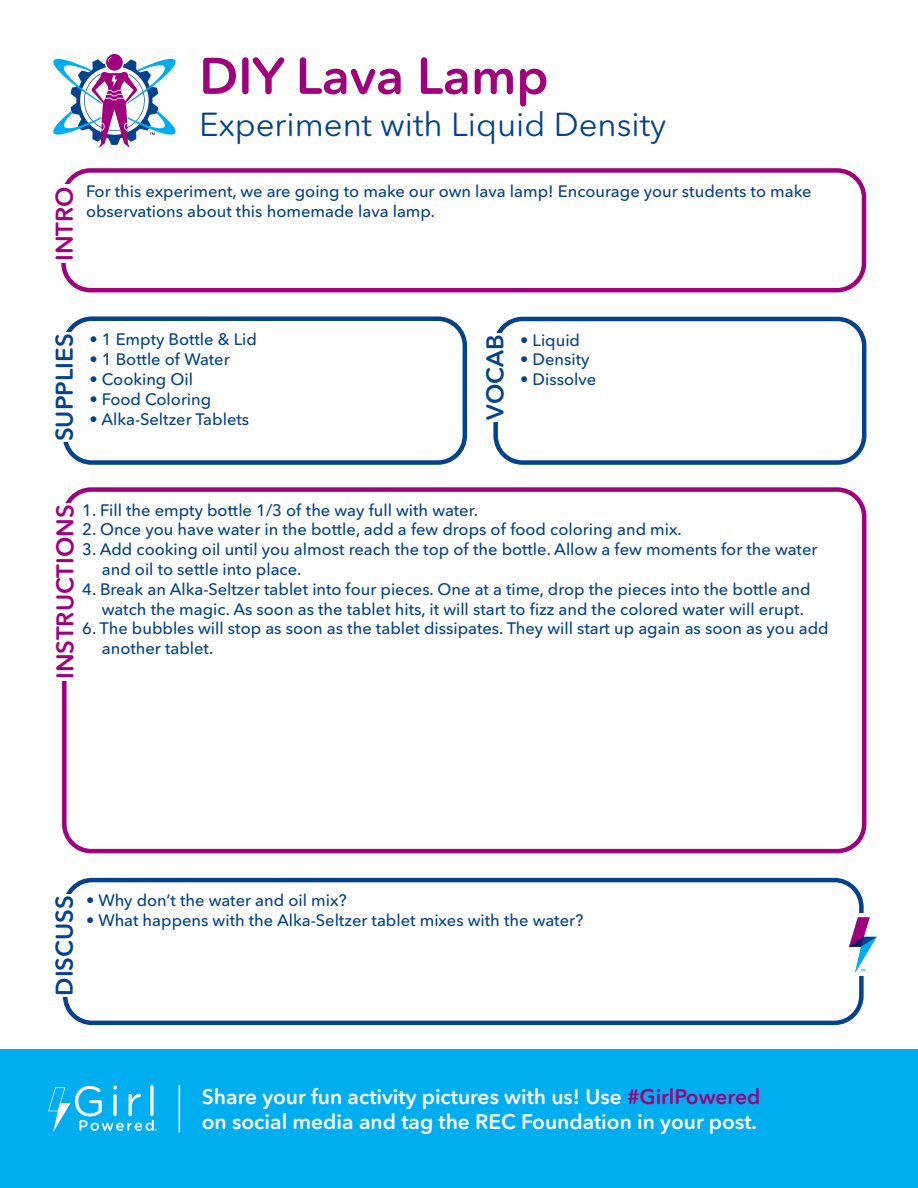
<style>
.page{position:relative;width:918px;height:1188px;background:#fff}
.page>*{position:absolute;margin:0;border:0;box-sizing:border-box;transform-origin:0 0}
.t1{font:600 51px "Avenir Next Rounded Std";color:#a1007d}
.t2{font:33px "Avenir Next Rounded Std";color:#05428c}
.t3{font:600 24px "Avenir Next Rounded Std";color:#05428c}
.t4{font:600 24px "Avenir Next Rounded Std";color:#a1007d}
.t5{font:600 21px/25.2px "Avenir Next Rounded Std";color:#fff}
.t6{font:500 16.5px/19.8px "Avenir Next Rounded Std";color:#05428c}
.s1{color:#a1007d}
</style>
<div class="page">
<svg style="left:53px;top:54px;width:123px;height:93px"></svg>
<div style="left:61px;top:168px;width:805px;height:124px;border:4px solid #a1007d;border-radius:27px"></div>
<div style="left:55px;top:185px;width:23px;height:78px;background:#fff"></div>
<div style="left:63px;top:316px;width:404px;height:149px;border:4px solid #05428c;border-radius:27px"></div>
<div style="left:54px;top:333px;width:21px;height:109px;background:#fff"></div>
<div style="left:62px;top:487px;width:804px;height:366px;border:4px solid #a1007d;border-radius:27px"></div>
<div style="left:54px;top:503px;width:21px;height:177px;background:#fff"></div>
<div style="left:63px;top:878px;width:801px;height:147px;border:4px solid #05428c;border-radius:27px"></div>
<div style="left:55px;top:894px;width:21px;height:103px;background:#fff"></div>
<div style="left:493px;top:317px;width:373px;height:148px;border:4px solid #05428c;border-radius:27px"></div>
<div style="left:484px;top:333px;width:21px;height:88px;background:#fff"></div>
<div style="left:0;top:1050px;width:918px;height:138px;background:#00aeef"></div>
<svg style="left:48px;top:1086px;width:109px;height:46px"></svg>
<hr style="left:179px;top:1085px;width:1px;height:47px;background:#fff">
<div style="left:847px;top:913px;width:32px;height:62px;background:#fff"></div>
<svg style="left:849px;top:917px;width:28px;height:57px"></svg>
<h1 class="t1" style="left:199px;top:45px;width:351px">DIY Lava Lamp</h1>
<h2 class="t2" style="left:199px;top:105px;width:469px">Experiment with Liquid Density</h2>
<h3 class="t4" style="left:50px;top:261px;width:76px;rotate:-90deg">INTRO</h3>
<p class="t6" style="left:86px;top:182px;width:727px">For this experiment, we are going to make our own lava lamp! Encourage your students to make observations about this homemade lava lamp.</p>
<h3 class="t3" style="left:50px;top:441px;width:109px;rotate:-90deg">SUPPLIES</h3>
<p class="t6" style="left:89px;top:330px;width:169px">• 1 Empty Bottle &amp; Lid</p>
<p class="t6" style="left:89px;top:350px;width:142px">• 1 Bottle of Water</p>
<p class="t6" style="left:89px;top:369px;width:105px">• Cooking Oil</p>
<p class="t6" style="left:89px;top:389px;width:123px">• Food Coloring</p>
<p class="t6" style="left:89px;top:409px;width:161px">• Alka-Seltzer Tablets</p>
<h3 class="t3" style="left:481px;top:420px;width:87px;rotate:-90deg">VOCAB</h3>
<p class="t6" style="left:520px;top:330px;width:61px">• Liquid</p>
<p class="t6" style="left:520px;top:350px;width:71px">• Density</p>
<p class="t6" style="left:520px;top:370px;width:77px">• Dissolve</p>
<h3 class="t4" style="left:50px;top:679px;width:176px;rotate:-90deg">INSTRUCTIONS</h3>
<p class="t6" style="left:82px;top:500px;width:397px">1. Fill the empty bottle 1/3 of the way full with water.</p>
<p class="t6" style="left:82px;top:520px;width:601px">2. Once you have water in the bottle, add a few drops of food coloring and mix.</p>
<p class="t6" style="left:102px;top:540px;width:717px;text-indent:-20px">3. Add cooking oil until you almost reach the top of the bottle. Allow a few moments for the water and oil to settle into place.</p>
<p class="t6" style="left:102px;top:579px;width:710px;text-indent:-20px">4. Break an Alka-Seltzer tablet into four pieces. One at a time, drop the pieces into the bottle and watch the magic. As soon as the tablet hits, it will start to fizz and the colored water will erupt.</p>
<p class="t6" style="left:102px;top:619px;width:728px;text-indent:-20px">6. The bubbles will stop as soon as the tablet dissipates. They will start up again as soon as you add another tablet.</p>
<h3 class="t3" style="left:50px;top:996px;width:102px;rotate:-90deg">DISCUSS</h3>
<p class="t6" style="left:86px;top:891px;width:262px">• Why don’t the water and oil mix?</p>
<p class="t6" style="left:86px;top:910px;width:499px">• What happens with the Alka-Seltzer tablet mixes with the water?</p>
<p class="t5" style="left:202px;top:1084px;width:560px">Share your fun activity pictures with us! Use <span class="s1">#GirlPowered </span>on social media and tag the REC Foundation in your post.</p>
</div>
